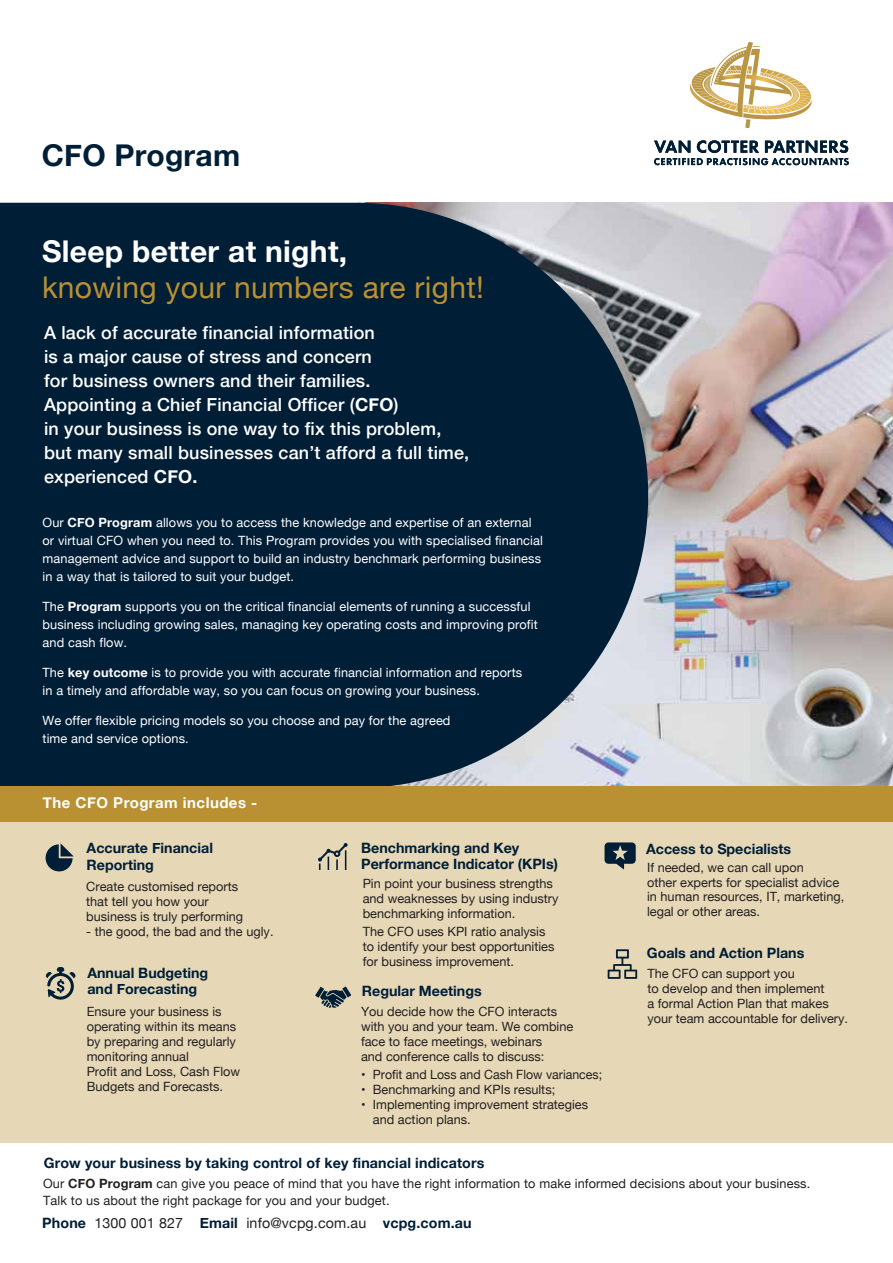
<style>
.page{position:relative;width:893px;height:1263px;background:#fff}
.page>*{position:absolute;margin:0;border:0;box-sizing:border-box;transform-origin:0 0}
.t1{font:30px "Helvetica Neue";letter-spacing:.01em;color:#b99133}
.t2{font:700 30px "Helvetica Neue";letter-spacing:.01em;color:#fff}
.t3{font:700 30px "Helvetica Neue";letter-spacing:.01em;color:#001e36}
.t4{font:500 18px/24px "Helvetica Neue";letter-spacing:.01em;color:#fff}
.t5{font:700 15px "Helvetica Neue";letter-spacing:.03em;color:#fff}
.t6{font:700 14.25px/16.5px "Helvetica Neue";color:#001e36}
.t7{font:14.25px "Helvetica Neue";letter-spacing:.01em;color:#231f20}
.t8{font:12.75px/15px "Helvetica Neue";color:#231f20}
.t9{font:12.75px/18px "Helvetica Neue";letter-spacing:.01em;color:#fff}
.s1{font-weight:700}
.s2{font-weight:700;color:#001e36}
</style>
<div class="page">
<img style="left:648px;top:203px;width:245px;height:583px">
<svg style="left:0;top:203px;width:648px;height:583px;background:#122d44"></svg>
<div style="left:0;top:795px;width:893px;height:347px;background:#e6d8b7"></div>
<svg style="left:689px;top:42px;width:123px;height:86px"></svg>
<svg style="left:654px;top:140px;width:195px;height:25px"></svg>
<div style="left:0;top:786px;width:893px;height:36px;background:#b99133"></div>
<svg style="left:315px;top:986px;width:36px;height:22px"></svg>
<svg style="left:46px;top:843px;width:28px;height:28px"></svg>
<svg style="left:46px;top:967px;width:30px;height:33px"></svg>
<svg style="left:318px;top:843px;width:30px;height:27px"></svg>
<svg style="left:605px;top:842px;width:31px;height:27px"></svg>
<svg style="left:608px;top:949px;width:29px;height:30px"></svg>
<h1 class="t3" style="left:42px;top:131px;width:200px">CFO Program</h1>
<h1 class="t2" style="left:42px;top:228px;width:307px">Sleep better at night,</h1>
<h1 class="t1" style="left:42px;top:266px;width:443px">knowing your numbers are right!</h1>
<p class="t4" style="left:44px;top:319px;width:427px">A lack of accurate financial information<br>is a major cause of stress and concern<br>for business owners and their families.<br>Appointing a Chief Financial Officer (<span class="s1">CFO</span>)<br>in your business is one way to fix this problem, but many small businesses can’t afford a full time, experienced <span class="s1">CFO.</span></p>
<p class="t9" style="left:43px;top:514px;width:502px">Our <span class="s1">CFO Program</span> allows you to access the knowledge and expertise of an external or virtual CFO when you need to. This Program provides you with specialised financial management advice and support to build an industry benchmark performing business in a way that is tailored to suit your budget.</p>
<p class="t9" style="left:43px;top:598px;width:497px">The <span class="s1">Program</span> supports you on the critical financial elements of running a successful business including growing sales, managing key operating costs and improving profit and cash flow.</p>
<p class="t9" style="left:43px;top:664px;width:481px">The <span class="s1">key outcome</span> is to provide you with accurate financial information and reports in a timely and affordable way, so you can focus on growing your business.</p>
<p class="t9" style="left:43px;top:712px;width:409px">We offer flexible pricing models so you choose and pay for the agreed time and service options.</p>
<p class="t5" style="left:43px;top:791px;width:216px">The CFO Program includes -</p>
<p class="t6" style="left:87px;top:840px;width:128px">Accurate Financial<br>Reporting</p>
<p class="t8" style="left:86px;top:880px;width:159px">Create customised reports that tell you how your business is truly performing</p>
<p class="t8" style="left:86px;top:925px;width:189px">- the good, the bad and the ugly.</p>
<p class="t6" style="left:87px;top:964px;width:122px">Annual Budgeting and Forecasting</p>
<p class="t8" style="left:87px;top:1004px;width:155px">Ensure your business is operating within its means by preparing and regularly monitoring annual<br>Profit and Loss, Cash Flow<br>Budgets and Forecasts.</p>
<p class="t6" style="left:361px;top:840px;width:198px">Benchmarking and Key<br>Performance Indicator (KPIs)</p>
<p class="t8" style="left:363px;top:876px;width:197px">Pin point your business strengths and weaknesses by using industry benchmarking information.</p>
<p class="t8" style="left:363px;top:924px;width:193px">The CFO uses KPI ratio analysis to identify your best opportunities for business improvement.</p>
<p class="t6" style="left:362px;top:983px;width:121px">Regular Meetings</p>
<p class="t8" style="left:361px;top:1005px;width:214px">You decide how the CFO interacts with you and your team. We combine face to face meetings, webinars<br>and conference calls to discuss:</p>
<p class="t8" style="left:361px;top:1068px;width:243px">• Profit and Loss and Cash Flow variances;</p>
<p class="t8" style="left:361px;top:1083px;width:196px">• Benchmarking and KPIs results;</p>
<p class="t8" style="left:373px;top:1098px;width:217px;text-indent:-12px">• Implementing improvement strategies and action plans.</p>
<p class="t6" style="left:646px;top:841px;width:147px">Access to Specialists</p>
<p class="t8" style="left:647px;top:860px;width:199px">If needed, we can call upon<br>other experts for specialist advice in human resources, IT, marketing, legal or other areas.</p>
<p class="t6" style="left:647px;top:944px;width:159px">Goals and Action Plans</p>
<p class="t8" style="left:647px;top:967px;width:202px">The CFO can support you<br>to develop and then implement<br>a formal Action Plan that makes your team accountable for delivery.</p>
<p class="t6" style="left:44px;top:1155px;width:442px">Grow your business by taking control of key financial indicators</p>
<p class="t8" style="left:43px;top:1175px;width:769px;line-height:17.2px">Our <span class="s1">CFO Program</span> can give you peace of mind that you have the right information to make informed decisions about your business.<br>Talk to us about the right package for you and your budget.</p>
<p class="t7" style="left:42px;top:1213px;width:431px"><span class="s2">Phone</span> 1300 001 827 <span class="s2">Email</span> info@vcpg.com.au <span class="s2">vcpg.com.au</span></p>
</div>
